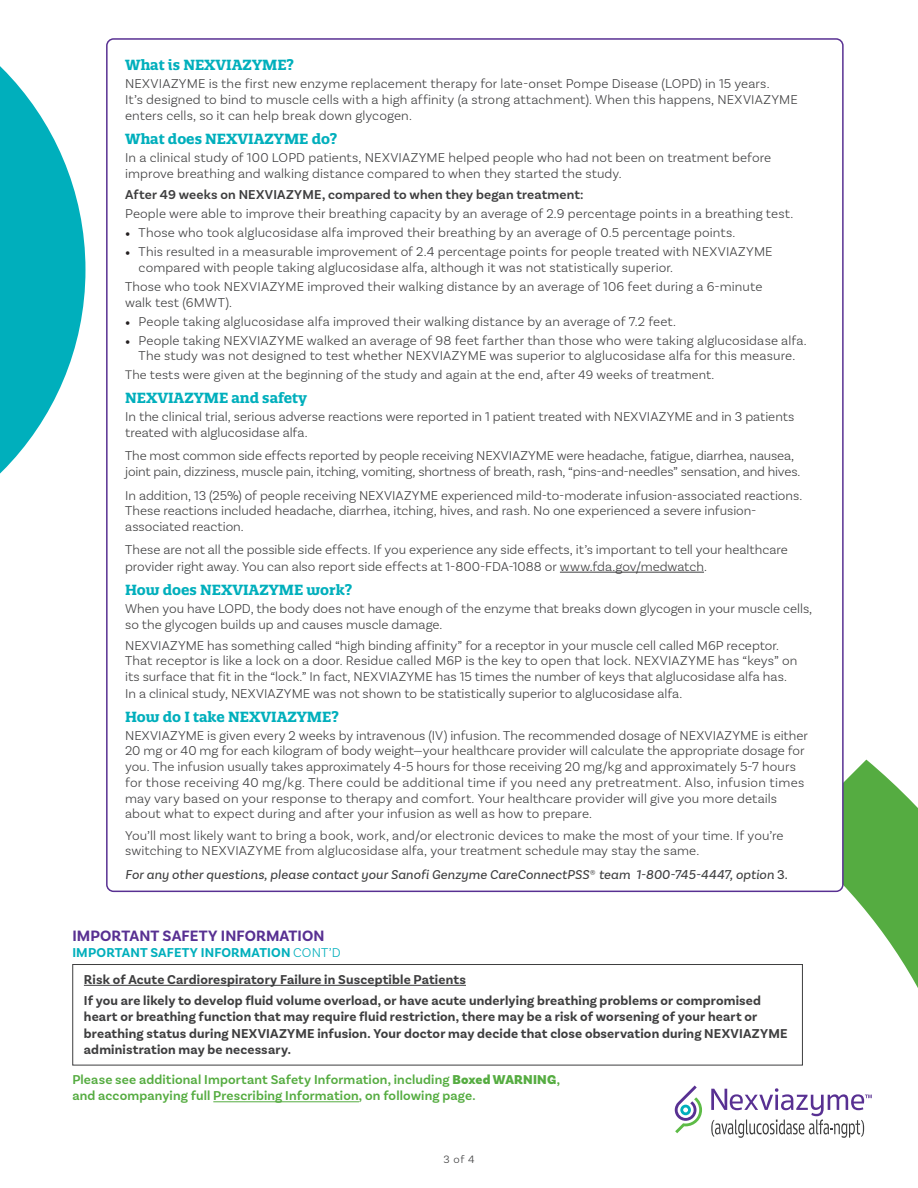
<style>
.page{position:relative;width:918px;height:1188px;background:#fff}
.page>*{position:absolute;margin:0;border:0;box-sizing:border-box;transform-origin:0 0}
.t1{font:700 15.75px "Basic Sans";letter-spacing:.005em;color:#583092}
.t2{font:700 14.25px "Quatro Slab";color:#00afbc}
.t3{font:300 13.5px/15.8px "Basic Sans";letter-spacing:.005em;color:#3e3e3f}
.t4{font:700 13.5px/16.5px "Basic Sans";letter-spacing:.01em;color:#3e3e3f}
.t5{font:600 13.5px/16.5px "Basic Sans";letter-spacing:.01em;color:#55ac41}
.t6{font:italic 13.5px "Basic Sans";letter-spacing:.01em;color:#3e3e3f}
.t7{font:600 13.5px "Basic Sans";letter-spacing:.01em;color:#3e3e3f}
.t8{font:700 13.5px "Basic Sans";letter-spacing:.015em;color:#00afbc}
.t9{font:300 13.2px "Basic Sans";letter-spacing:.01em;color:#3e3e3f}
.t10{font:300 11.25px "Basic Sans";color:#3e3e3f}
.s1{font-family:"Minion Pro";font-weight:400;color:#231f20}
.s2{font-style:normal}
.s3{font-weight:300}
.s4{font-weight:900}
</style>
<div class="page">
<svg style="left:765px;top:760px;width:153px;height:306px"></svg>
<div style="left:107px;top:39px;width:736px;height:852px;background:#fff;border-radius:7px"></div>
<svg style="left:675px;top:1085px;width:27px;height:48px"></svg>
<svg style="left:711px;top:1088px;width:161px;height:50px"></svg>
<svg style="left:0;top:66px;width:85px;height:408px;fill:#00afbc"></svg>
<div style="left:72px;top:964px;width:731px;height:101px;border:1px solid #3e3e3f"></div>
<hr style="left:84px;top:985px;width:382px;height:1px;background:#3e3e3f">
<hr style="left:560px;top:572px;width:144px;height:1px;background:#3e3e3f">
<hr style="left:213px;top:1101px;width:146px;height:1px;background:#55ac41">
<p class="t2" style="left:125px;top:56px;width:170px">What is NEXVIAZYME?</p>
<p class="t3" style="left:125px;top:75px;width:674px;line-height:16.2px">NEXVIAZYME is the first new enzyme replacement therapy for late-onset Pompe Disease (LOPD) in 15 years.<br>It’s designed to bind to muscle cells with a high affinity (a strong attachment). When this happens, NEXVIAZYME enters cells, so it can help break down glycogen.</p>
<p class="t2" style="left:125px;top:130px;width:214px">What does NEXVIAZYME do?</p>
<p class="t3" style="left:125px;top:150px;width:648px">In a clinical study of 100 LOPD patients, NEXVIAZYME helped people who had not been on treatment before improve breathing and walking distance compared to when they started the study.</p>
<p class="t7" style="left:125px;top:187px;width:460px">After 49 weeks on NEXVIAZYME, compared to when they began treatment:</p>
<p class="t3" style="left:125px;top:206px;width:670px">People were able to improve their breathing capacity by an average of 2.9 percentage points in a breathing test.</p>
<p class="t3" style="left:125px;top:225px;width:612px"><span class="s1">•</span> Those who took alglucosidase alfa improved their breathing by an average of 0.5 percentage points.</p>
<p class="t3" style="left:139px;top:244px;width:636px;text-indent:-14px"><span class="s1">•</span> This resulted in a measurable improvement of 2.4 percentage points for people treated with NEXVIAZYME compared with people taking alglucosidase alfa, although it was not statistically superior.</p>
<p class="t3" style="left:125px;top:278px;width:639px">Those who took NEXVIAZYME improved their walking distance by an average of 106 feet during a 6-minute walk test (6MWT).</p>
<p class="t3" style="left:125px;top:313px;width:552px"><span class="s1">•</span> People taking alglucosidase alfa improved their walking distance by an average of 7.2 feet.</p>
<p class="t3" style="left:125px;top:332px;width:683px;text-align:center"><span class="s1">•</span> People taking NEXVIAZYME walked an average of 98 feet farther than those who were taking alglucosidase alfa.<br>The study was not designed to test whether NEXVIAZYME was superior to alglucosidase alfa for this measure.</p>
<p class="t9" style="left:125px;top:367px;width:591px">The tests were given at the beginning of the study and again at the end, after 49 weeks of treatment.</p>
<p class="t2" style="left:125px;top:389px;width:184px">NEXVIAZYME and safety</p>
<p class="t3" style="left:125px;top:409px;width:671px">In the clinical trial, serious adverse reactions were reported in 1 patient treated with NEXVIAZYME and in 3 patients treated with alglucosidase alfa.</p>
<p class="t3" style="left:125px;top:448px;width:677px">The most common side effects reported by people receiving NEXVIAZYME were headache, fatigue, diarrhea, nausea, joint pain, dizziness, muscle pain, itching, vomiting, shortness of breath, rash, “pins-and-needles” sensation, and hives.</p>
<p class="t3" style="left:125px;top:487px;width:679px">In addition, 13 (25%) of people receiving NEXVIAZYME experienced mild-to-moderate infusion-associated reactions.<br>These reactions included headache, diarrhea, itching, hives, and rash. No one experienced a severe infusion&shy;associated reaction.</p>
<p class="t3" style="left:125px;top:541px;width:664px;line-height:16.5px">These are not all the possible side effects. If you experience any side effects, it’s important to tell your healthcare provider right away. You can also report side effects at 1-800-FDA-1088 or www.fda.gov/medwatch.</p>
<p class="t2" style="left:125px;top:581px;width:229px">How does NEXVIAZYME work?</p>
<p class="t3" style="left:125px;top:600px;width:689px">When you have LOPD, the body does not have enough of the enzyme that breaks down glycogen in your muscle cells, so the glycogen builds up and causes muscle damage.</p>
<p class="t3" style="left:125px;top:637px;width:674px">NEXVIAZYME has something called “high binding affinity” for a receptor in your muscle cell called M6P receptor.<br>That receptor is like a lock on a door. Residue called M6P is the key to open that lock. NEXVIAZYME has “keys” on its surface that fit in the “lock.” In fact, NEXVIAZYME has 15 times the number of keys that alglucosidase alfa has.<br>In a clinical study, NEXVIAZYME was not shown to be statistically superior to alglucosidase alfa.</p>
<p class="t2" style="left:125px;top:708px;width:215px">How do I take NEXVIAZYME?</p>
<p class="t3" style="left:125px;top:727px;width:684px">NEXVIAZYME is given every 2 weeks by intravenous (IV) infusion. The recommended dosage of NEXVIAZYME is either 20 mg or 40 mg for each kilogram of body weight—your healthcare provider will calculate the appropriate dosage for you. The infusion usually takes approximately 4-5 hours for those receiving 20 mg/kg and approximately 5-7 hours for those receiving 40 mg/kg. There could be additional time if you need any pretreatment. Also, infusion times may vary based on your response to therapy and comfort. Your healthcare provider will give you more details about what to expect during and after your infusion as well as how to prepare.</p>
<p class="t3" style="left:125px;top:827px;width:660px">You’ll most likely want to bring a book, work, and/or electronic devices to make the most of your time. If you’re switching to NEXVIAZYME from alglucosidase alfa, your treatment schedule may stay the same.</p>
<p class="t6" style="left:125px;top:866px;width:664px">For any other questions, please contact your Sanofi Genzyme CareConnectPSS<span class="s2">®</span> team 1-800-745-4447, option <span class="s2">3.</span></p>
<p class="t1" style="left:72px;top:926px;width:254px">IMPORTANT SAFETY INFORMATION</p>
<p class="t8" style="left:72px;top:945px;width:270px">IMPORTANT SAFETY INFORMATION <span class="s3">CONT’D</span></p>
<p class="t4" style="left:84px;top:971px;width:384px">Risk of Acute Cardiorespiratory Failure in Susceptible Patients</p>
<p class="t4" style="left:84px;top:992px;width:705px">If you are likely to develop fluid volume overload, or have acute underlying breathing problems or compromised heart or breathing function that may require fluid restriction, there may be a risk of worsening of your heart or breathing status during NEXVIAZYME infusion. Your doctor may decide that close observation during NEXVIAZYME administration may be necessary.</p>
<p class="t5" style="left:72px;top:1071px;width:489px">Please see additional Important Safety Information, including <span class="s4">Boxed WARNING</span>, and accompanying full Prescribing Information, on following page.</p>
<p class="t10" style="left:443px;top:1152px;width:33px">3 of 4</p>
</div>
